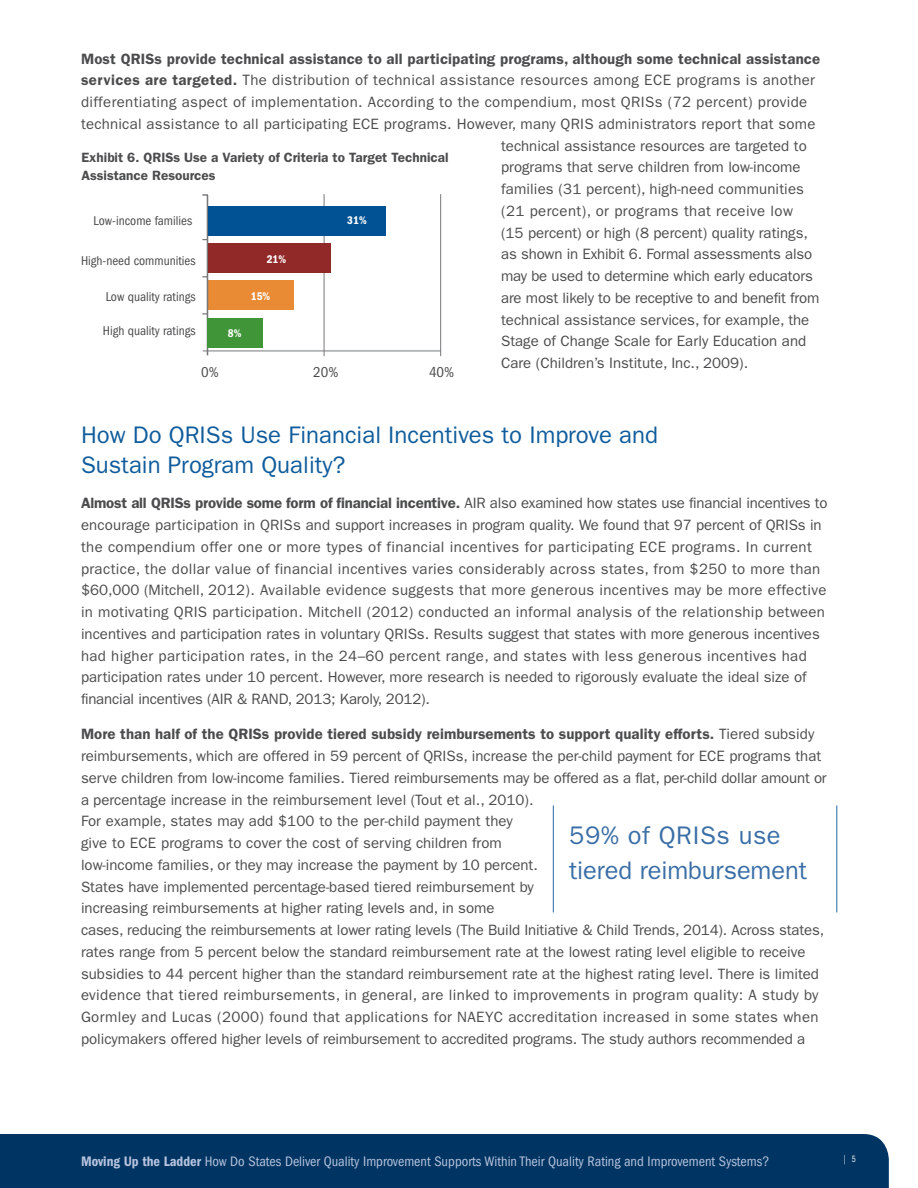
<style>
.page{position:relative;width:918px;height:1188px;background:#fff}
.page>*{position:absolute;margin:0;border:0;box-sizing:border-box;transform-origin:0 0}
.t1{font:25.5px/34.5px "ITC Franklin Gothic Std";letter-spacing:-.005em;color:#3a6ea6}
.Paragraphs{font:24px/30px "ITC Franklin Gothic Std";color:#105c9c}
.Paragraphs-2{font:15px/21.8px "ITC Franklin Gothic Std";color:#4b4c4d}
.Paragraphs-3{font:15px/21.8px "ITC Franklin Gothic Std";letter-spacing:.02em;color:#4b4c4d}
.Paragraphs-4{font:15px "ITC Franklin Gothic Std";letter-spacing:.025em;color:#4b4c4d}
.Paragraphs-5{font:600 15px "ITC Franklin Gothic Std";letter-spacing:.01em;color:#4b4c4d}
.t2{font:condensed 14.85px "ITC Franklin Gothic Std";color:#494a4b}
.t3{font:condensed 14.25px "ITC Franklin Gothic Std";color:#b7c3de}
.t4{font:600 13.5px/18px "ITC Franklin Gothic Std";color:#4b4c4d}
.t5{font:condensed 13.2px "ITC Franklin Gothic Std";color:#494a4b}
.t6{font:11.55px "ITC Franklin Gothic Std Dm Cd";color:#fff}
.t7{font:9.45px "ITC Franklin Gothic Std";color:#fff;scale:.83 1}
.s1{font-weight:600}
.s2{font-family:"ITC Franklin Gothic Std Dm Cd";font-stretch:normal}
.s3{font-stretch:condensed}
</style>
<div class="page">
<div style="left:0;top:1134px;width:889px;height:54px;background:#003462"></div>
<div style="left:208px;top:280px;width:86px;height:30px;background:#e98b35"></div>
<hr style="left:207px;top:195px;width:1px;height:160px;background:#76787b">
<hr style="left:324px;top:194px;width:1px;height:162px;background:#76787b">
<hr style="left:440px;top:194px;width:1px;height:162px;background:#76787b">
<hr style="left:203px;top:351px;width:238px;height:1px;background:#76787b">
<div style="left:208px;top:207px;width:177px;height:29px;background:#005294"></div>
<div style="left:208px;top:243px;width:122px;height:30px;background:#922929"></div>
<div style="left:208px;top:318px;width:55px;height:30px;background:#3f9537"></div>
<hr style="left:553px;top:806px;width:1px;height:106px;background:#2669a1">
<hr style="left:837px;top:806px;width:1px;height:106px;background:#2669a1">
<p class="Paragraphs-5" style="left:81px;top:50px;width:741px">Most QRISs provide technical assistance to all participating programs, although some technical assistance</p>
<p class="Paragraphs-4" style="left:81px;top:72px;width:736px"><span class="s1">services are targeted.</span> The distribution of technical assistance resources among ECE programs is another</p>
<p class="Paragraphs-4" style="left:81px;top:93px;width:728px">differentiating aspect of implementation. According to the compendium, most QRISs (72 percent) provide</p>
<p class="Paragraphs-2" style="left:81px;top:113px;width:736px">technical assistance to all participating ECE programs. However, many QRIS administrators report that some</p>
<p class="Paragraphs-2" style="left:501px;top:135px;width:307px">technical assistance resources are targeted to</p>
<p class="Paragraphs-2" style="left:501px;top:157px;width:301px">programs that serve children from low-income</p>
<p class="Paragraphs-2" style="left:501px;top:178px;width:305px">families (31 percent), high-need communities</p>
<p class="Paragraphs-4" style="left:501px;top:202px;width:293px">(21 percent), or programs that receive low</p>
<p class="Paragraphs-2" style="left:501px;top:222px;width:308px">(15 percent) or high (8 percent) quality ratings,</p>
<p class="Paragraphs-2" style="left:501px;top:244px;width:313px">as shown in Exhibit 6. Formal assessments also</p>
<p class="Paragraphs-2" style="left:501px;top:265px;width:313px">may be used to determine which early educators</p>
<p class="Paragraphs-2" style="left:501px;top:287px;width:320px">are most likely to be receptive to and benefit from</p>
<p class="Paragraphs-2" style="left:501px;top:309px;width:310px">technical assistance services, for example, the</p>
<p class="Paragraphs-2" style="left:501px;top:331px;width:307px">Stage of Change Scale for Early Education and</p>
<p class="Paragraphs-2" style="left:501px;top:352px;width:249px">Care (Children’s Institute, Inc., 2009).</p>
<p class="t4" style="left:81px;top:149px;width:369px">Exhibit 6. QRISs Use a Variety of Criteria to Target Technical<br>Assistance Resources</p>
<p class="t5" style="left:94px;top:213px;width:100px">Low-income families</p>
<p class="t6" style="left:347px;top:214px;width:21px">31%</p>
<p class="t6" style="left:267px;top:252px;width:21px">21%</p>
<p class="t5" style="left:81px;top:253px;width:116px">High-need communities</p>
<p class="t5" style="left:106px;top:289px;width:91px">Low quality ratings</p>
<p class="t5" style="left:103px;top:324px;width:94px">High quality ratings</p>
<p class="t6" style="left:251px;top:289px;width:21px">15%</p>
<p class="t6" style="left:228px;top:326px;width:15px">8%</p>
<p class="t2" style="left:201px;top:364px;width:19px">0%</p>
<p class="t2" style="left:313px;top:364px;width:27px">20%</p>
<p class="t2" style="left:429px;top:364px;width:27px">40%</p>
<p class="Paragraphs" style="left:81px;top:420px;width:579px">How Do QRISs Use Financial Incentives to Improve and<br>Sustain Program Quality?</p>
<p class="Paragraphs-3" style="left:81px;top:493px;width:748px"><span class="s1">Almost all QRISs provide some form of financial incentive.</span> AIR also examined how states use financial incentives to encourage participation in QRISs and support increases in program quality. We found that 97 percent of QRISs in the compendium offer one or more types of financial incentives for participating ECE programs. In current practice, the dollar value of financial incentives varies considerably across states, from $250 to more than $60,000 (Mitchell, 2012). Available evidence suggests that more generous incentives may be more effective in motivating QRIS participation. Mitchell (2012) conducted an informal analysis of the relationship between incentives and participation rates in voluntary QRISs. Results suggest that states with more generous incentives had higher participation rates, in the 24–60 percent range, and states with less generous incentives had participation rates under 10 percent. However, more research is needed to rigorously evaluate the ideal size of financial incentives (AIR &amp; RAND, 2013; Karoly, 2012).</p>
<p class="Paragraphs-2" style="left:81px;top:724px;width:747px"><span class="s1">More than half of the QRISs provide tiered subsidy reimbursements to support quality efforts.</span> Tiered subsidy reimbursements, which are offered in 59 percent of QRISs, increase the per-child payment for ECE programs that serve children from low-income families. Tiered reimbursements may be offered as a flat, per-child dollar amount or a percentage increase in the reimbursement level (Tout et al., 2010).<br>For example, states may add $100 to the per-child payment they<br>give to ECE programs to cover the cost of serving children from<br>low-income families, or they may increase the payment by 10 percent.<br>States have implemented percentage-based tiered reimbursement by<br>increasing reimbursements at higher rating levels and, in some<br>cases, reducing the reimbursements at lower rating levels (The Build Initiative &amp; Child Trends, 2014). Across states, rates range from 5 percent below the standard reimbursement rate at the lowest rating level eligible to receive subsidies to 44 percent higher than the standard reimbursement rate at the highest rating level. There is limited evidence that tiered reimbursements, in general, are linked to improvements in program quality: A study by Gormley and Lucas (2000) found that applications for NAEYC accreditation increased in some states when policymakers offered higher levels of reimbursement to accredited programs. The study authors recommended a</p>
<p class="t1" style="left:569px;top:818px;width:239px">59% of QRISs use tiered reimbursement</p>
<p class="t3" style="left:81px;top:1153px;width:690px"><span class="s2">Moving Up the Ladder</span> How Do States Deliver Quality Improvement Supports Within Their Quality Rating and Improvement Systems?</p>
<p class="t7" style="left:844px;top:1154px;width:16px">| <span class="s3">5</span></p>
</div>
